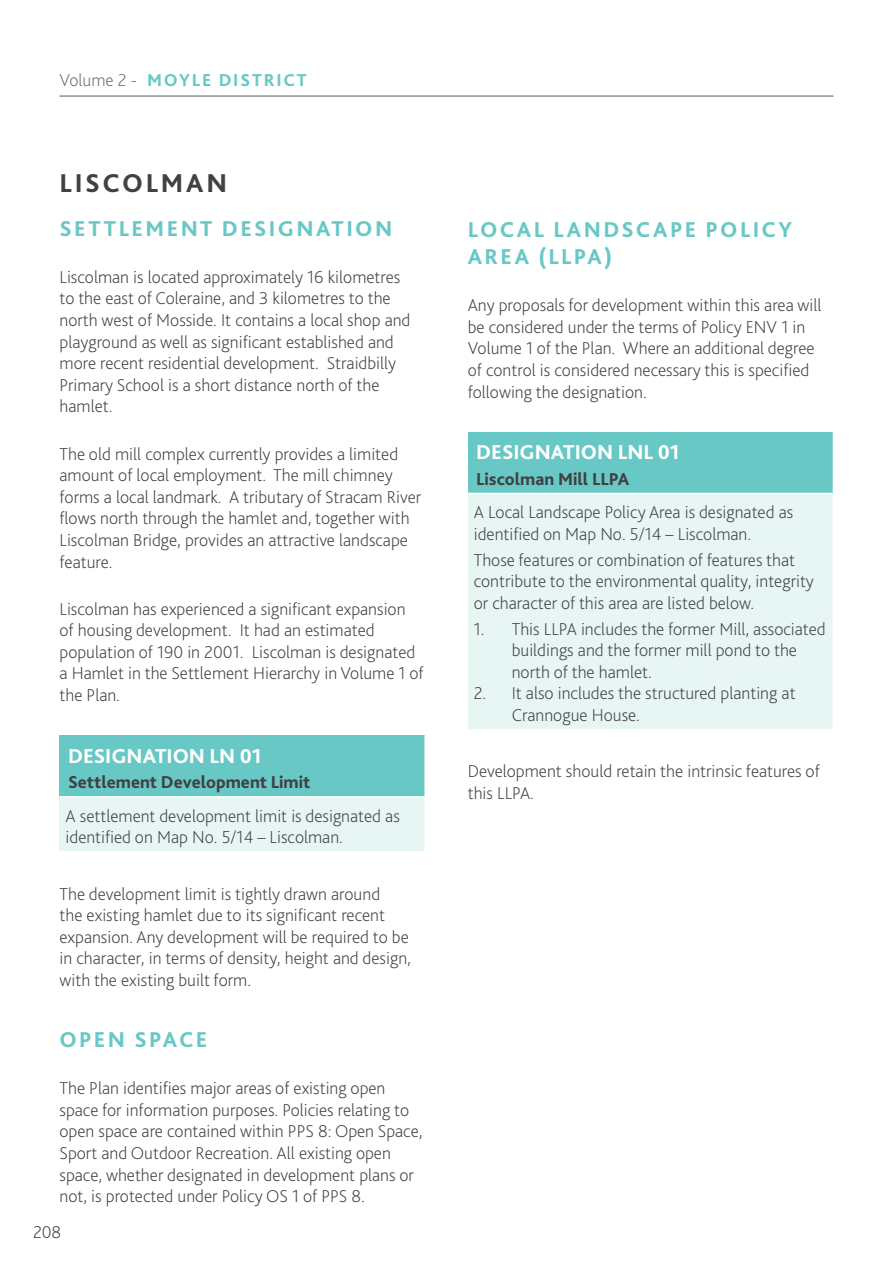
<style>
.page{position:relative;width:893px;height:1263px;background:#fff}
.page>*{position:absolute;margin:0;border:0;box-sizing:border-box;transform-origin:0 0}
.t1{font:800 27px "Bliss 2";letter-spacing:.1em;color:#414042}
.t2{font:800 22.5px/27px "Bliss 2";letter-spacing:.105em;color:#68c8c6}
.t3{font:800 21px "Bliss 2";color:#fff}
.t4{font:200 18px/21.6px "Bliss 2";color:#414042}
.t5{font:800 18px "Bliss 2";letter-spacing:.1em;color:#68c8c6}
.t6{font:800 18px "Bliss 2";color:#414042}
.s1{font-weight:200;color:#6d6e71}
.s2{font-weight:800}
</style>
<div class="page">
<hr style="left:60px;top:96px;width:773px;height:1px;background:#58595b">
<div style="left:60px;top:735px;width:365px;height:62px;background:#68c8c6"></div>
<hr style="left:424px;top:735px;width:2px;height:61px;background:#fff">
<div style="left:468px;top:432px;width:365px;height:61px;background:#68c8c6"></div>
<div style="left:468px;top:493px;width:365px;height:236px;background:#e7f5f3"></div>
<hr style="left:468px;top:493px;width:366px;height:1px;background:#fff">
<div style="left:60px;top:797px;width:365px;height:55px;background:#e7f5f3"></div>
<hr style="left:60px;top:796px;width:366px;height:2px;background:#fff">
<hr style="left:424px;top:798px;width:2px;height:53px;background:#fff">
<hr style="left:60px;top:851px;width:366px;height:1px;background:#fff">
<p class="t5" style="left:60px;top:68px;width:249px"><span class="s1">Volume 2 -</span> MOYLE DISTRICT</p>
<h2 class="t1" style="left:60px;top:166px;width:169px">LISCOLMAN</h2>
<p class="t2" style="left:60px;top:214px;width:334px">SETTLEMENT DESIGNATION</p>
<p class="t4" style="left:60px;top:266px;width:352px">Liscolman is located approximately 16 kilometres to the east of Coleraine, and 3 kilometres to the north west of Mosside. It contains a local shop and playground as well as significant established and more recent residential development. Straidbilly Primary School is a short distance north of the hamlet.</p>
<p class="t4" style="left:60px;top:442px;width:363px">The old mill complex currently provides a limited amount of local employment. The mill chimney forms a local landmark. A tributary of Stracam River flows north through the hamlet and, together with Liscolman Bridge, provides an attractive landscape feature.</p>
<p class="t4" style="left:60px;top:597px;width:366px">Liscolman has experienced a significant expansion of housing development. It had an estimated population of 190 in 2001. Liscolman is designated a Hamlet in the Settlement Hierarchy in Volume 1 of the Plan.</p>
<p class="t3" style="left:68px;top:742px;width:195px">DESIGNATION LN 01</p>
<p class="t4" style="left:66px;top:765px;width:336px;line-height:33.2px"><span class="s2">Settlement Development Limit<br></span>A settlement development limit is designated as</p>
<p class="t4" style="left:66px;top:826px;width:279px">identified on Map No. 5/14 – Liscolman.</p>
<p class="t4" style="left:60px;top:882px;width:353px">The development limit is tightly drawn around<br>the existing hamlet due to its significant recent expansion. Any development will be required to be in character, in terms of density, height and design, with the existing built form.</p>
<h3 class="t2" style="left:60px;top:1025px;width:149px">OPEN SPACE</h3>
<p class="t4" style="left:60px;top:1077px;width:364px">The Plan identifies major areas of existing open space for information purposes. Policies relating to open space are contained within PPS 8: Open Space, Sport and Outdoor Recreation. All existing open space, whether designated in development plans or not, is protected under Policy OS 1 of PPS 8.</p>
<p class="t4" style="left:33px;top:1220px;width:30px">208</p>
<h3 class="t2" style="left:468px;top:216px;width:326px">LOCAL LANDSCAPE POLICY<br>AREA (LLPA)</h3>
<p class="t4" style="left:468px;top:294px;width:355px">Any proposals for development within this area will be considered under the terms of Policy ENV 1 in Volume 1 of the Plan. Where an additional degree of control is considered necessary this is specified following the designation.</p>
<p class="t3" style="left:476px;top:439px;width:205px">DESIGNATION LNL 01</p>
<p class="t6" style="left:476px;top:468px;width:155px">Liscolman Mill LLPA</p>
<p class="t4" style="left:474px;top:501px;width:321px">A Local Landscape Policy Area is designated as</p>
<p class="t4" style="left:474px;top:520px;width:323px;line-height:25.8px">identified on Map No. 5/14 – Liscolman.<br>Those features or combination of features that</p>
<p class="t4" style="left:474px;top:570px;width:342px">contribute to the environmental quality, integrity or character of this area are listed below.</p>
<p class="t4" style="left:512px;top:617px;width:316px;text-indent:-38px">1. This LLPA includes the former Mill, associated buildings and the former mill pond to the north of the hamlet.</p>
<p class="t4" style="left:512px;top:682px;width:285px;text-indent:-38px">2. It also includes the structured planting at<br>Crannogue House.</p>
<p class="t4" style="left:468px;top:760px;width:353px">Development should retain the intrinsic features of this LLPA.</p>
</div>
